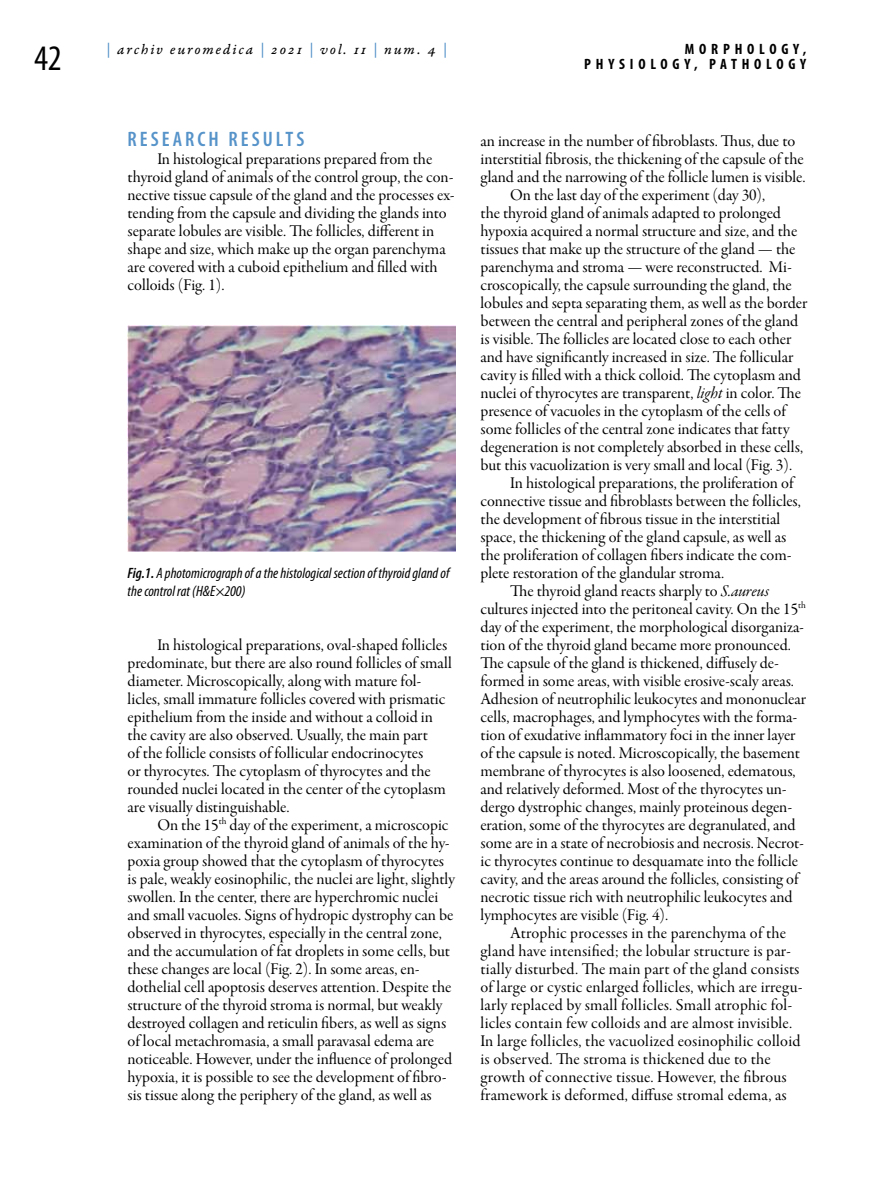
<style>
.page{position:relative;width:893px;height:1191px;background:#fff}
.page>*{position:absolute;margin:0;border:0;box-sizing:border-box;transform-origin:0 0}
.t1{font:condensed 36px "Myriad Pro";color:#000}
.t2{font:600 condensed 21px "Myriad Pro";color:#5693c9}
.t3{font:16.5px/18px "Garamond Premr Pro Subh";color:#000}
.t4{font:italic condensed 15px/18px "Myriad Pro";color:#000}
.t5{font:15px "Garamond Premr Pro It Capt";letter-spacing:.125em;color:#000}
.t6{font:700 condensed 15px/15px "Myriad Pro";letter-spacing:.32em;color:#000;text-align:right}
.s1{color:#5693c9}
.s2{font-weight:600}
.s3{font-family:"Garamond Premr Pro It Subh"}
</style>
<div class="page">
<img style="left:128px;top:326px;width:327px;height:225px">
<h1 class="t1" style="left:34px;top:36px;width:29px">42</h1>
<p class="t5" style="left:106px;top:40px;width:342px"><span class="s1">|</span> archiv euromedica <span class="s1">|</span> 2021 <span class="s1">|</span> vol. 11 <span class="s1">|</span> num. 4 <span class="s1">|</span></p>
<p class="t6" style="left:584px;top:41px;width:224px">MORPH OLOGY,<br>PH YSIOLOGY, PATH OLOGY</p>
<p class="t2" style="left:128px;top:127px;width:12px">RESEAR</p>
<p class="t2" style="left:197px;top:127px;width:35px">CH RES</p>
<p class="t2" style="left:263px;top:127px;width:17px">ULTS</p>
<p class="t3" style="left:128px;top:150px;width:329px;text-indent:30px">In histological preparations prepared from the thyroid gland of animals of the control group, the con&shy;nective tissue capsule of the gland and the processes ex&shy;tending from the capsule and dividing the glands into separate lobules are visible. The follicles, different in shape and size, which make up the organ parenchyma are covered with a cuboid epithelium and filled with colloids (Fig. 1).</p>
<p class="t4" style="left:128px;top:563px;width:323px"><span class="s2">Fig.1.</span> A photomicrograph of a the histological section of thyroid gland of the control rat (H&amp;E×200)</p>
<p class="t3" style="left:128px;top:636px;width:326px;text-indent:30px">In histological preparations, oval-shaped follicles predominate, but there are also round follicles of small diameter. Microscopically, along with mature fol&shy;licles, small immature follicles covered with prismatic epithelium from the inside and without a colloid in the cavity are also observed. Usually, the main part<br>of the follicle consists of follicular endocrinocytes<br>or thyrocytes. The cytoplasm of thyrocytes and the rounded nuclei located in the center of the cytoplasm are visually distinguishable.</p>
<p class="t3" style="left:128px;top:816px;width:329px;text-indent:30px">On the 15<sup>th</sup> day of the experiment, a microscopic examination of the thyroid gland of animals of the hy&shy;poxia group showed that the cytoplasm of thyrocytes is pale, weakly eosinophilic, the nuclei are light, slightly swollen. In the center, there are hyperchromic nuclei and small vacuoles. Signs of hydropic dystrophy can be observed in thyrocytes, especially in the central zone, and the accumulation of fat droplets in some cells, but these changes are local (Fig. 2). In some areas, en&shy;dothelial cell apoptosis deserves attention. Despite the structure of the thyroid stroma is normal, but weakly destroyed collagen and reticulin fibers, as well as signs of local metachromasia, a small paravasal edema are noticeable. However, under the influence of prolonged hypoxia, it is possible to see the development of fibro&shy;sis tissue along the periphery of the gland, as well as</p>
<p class="t3" style="left:480px;top:132px;width:316px">an increase in the number of fibroblasts. Thus, due to</p>
<p class="t3" style="left:480px;top:150px;width:325px">interstitial fibrosis, the thickening of the capsule of the</p>
<p class="t3" style="left:480px;top:168px;width:326px">gland and the narrowing of the follicle lumen is visible.</p>
<p class="t3" style="left:510px;top:186px;width:256px">On the last day of the experiment (day 30),</p>
<p class="t3" style="left:480px;top:204px;width:302px">the thyroid gland of animals adapted to prolonged</p>
<p class="t3" style="left:480px;top:222px;width:318px">hypoxia acquired a normal structure and size, and the</p>
<p class="t3" style="left:480px;top:240px;width:316px">tissues that make up the structure of the gland — the</p>
<p class="t3" style="left:480px;top:258px;width:313px">parenchyma and stroma — were reconstructed. Mi-</p>
<p class="t3" style="left:480px;top:276px;width:313px">croscopically, the capsule surrounding the gland, the</p>
<p class="t3" style="left:480px;top:294px;width:328px">lobules and septa separating them, as well as the border</p>
<p class="t3" style="left:480px;top:312px;width:319px">between the central and peripheral zones of the gland</p>
<p class="t3" style="left:480px;top:330px;width:312px">is visible. The follicles are located close to each other</p>
<p class="t3" style="left:480px;top:348px;width:314px">and have significantly increased in size. The follicular</p>
<p class="t3" style="left:480px;top:366px;width:322px">cavity is filled with a thick colloid. The cytoplasm and</p>
<p class="t3" style="left:480px;top:384px;width:322px">nuclei of thyrocytes are transparent, <span class="s3">light</span> in color. The</p>
<p class="t3" style="left:480px;top:402px;width:307px">presence of vacuoles in the cytoplasm of the cells of</p>
<p class="t3" style="left:480px;top:420px;width:310px">some follicles of the central zone indicates that fatty</p>
<p class="t3" style="left:480px;top:438px;width:324px">degeneration is not completely absorbed in these cells,</p>
<p class="t3" style="left:480px;top:456px;width:313px">but this vacuolization is very small and local (Fig. 3).</p>
<p class="t3" style="left:510px;top:474px;width:285px">In histological preparations, the proliferation of</p>
<p class="t3" style="left:480px;top:492px;width:322px">connective tissue and fibroblasts between the follicles,</p>
<p class="t3" style="left:480px;top:510px;width:301px">the development of fibrous tissue in the interstitial</p>
<p class="t3" style="left:480px;top:528px;width:307px">space, the thickening of the gland capsule, as well as</p>
<p class="t3" style="left:480px;top:546px;width:313px">the proliferation of collagen fibers indicate the com-</p>
<p class="t3" style="left:480px;top:564px;width:245px">plete restoration of the glandular stroma.</p>
<p class="t3" style="left:510px;top:582px;width:260px">The thyroid gland reacts sharply to <span class="s3">S.aureus</span></p>
<p class="t3" style="left:480px;top:600px;width:327px">cultures injected into the peritoneal cavity. On the 15<sup>th</sup></p>
<p class="t3" style="left:480px;top:618px;width:325px">day of the experiment, the morphological disorganiza-</p>
<p class="t3" style="left:480px;top:636px;width:312px">tion of the thyroid gland became more pronounced.</p>
<p class="t3" style="left:480px;top:654px;width:300px">The capsule of the gland is thickened, diffusely de-</p>
<p class="t3" style="left:480px;top:672px;width:315px">formed in some areas, with visible erosive-scaly areas.</p>
<p class="t3" style="left:480px;top:690px;width:327px">Adhesion of neutrophilic leukocytes and mononuclear</p>
<p class="t3" style="left:480px;top:708px;width:318px">cells, macrophages, and lymphocytes with the forma-</p>
<p class="t3" style="left:480px;top:726px;width:316px">tion of exudative inflammatory foci in the inner layer</p>
<p class="t3" style="left:480px;top:744px;width:321px">of the capsule is noted. Microscopically, the basement</p>
<p class="t3" style="left:480px;top:762px;width:317px">membrane of thyrocytes is also loosened, edematous,</p>
<p class="t3" style="left:480px;top:780px;width:308px">and relatively deformed. Most of the thyrocytes un-</p>
<p class="t3" style="left:480px;top:798px;width:313px">dergo dystrophic changes, mainly proteinous degen-</p>
<p class="t3" style="left:480px;top:816px;width:317px">eration, some of the thyrocytes are degranulated, and</p>
<p class="t3" style="left:480px;top:834px;width:325px">some are in a state of necrobiosis and necrosis. Necrot-</p>
<p class="t3" style="left:480px;top:852px;width:319px">ic thyrocytes continue to desquamate into the follicle</p>
<p class="t3" style="left:480px;top:870px;width:320px">cavity, and the areas around the follicles, consisting of</p>
<p class="t3" style="left:480px;top:888px;width:313px">necrotic tissue rich with neutrophilic leukocytes and</p>
<p class="t3" style="left:480px;top:906px;width:189px">lymphocytes are visible (Fig. 4).</p>
<p class="t3" style="left:510px;top:924px;width:277px">Atrophic processes in the parenchyma of the</p>
<p class="t3" style="left:480px;top:942px;width:312px">gland have intensified; the lobular structure is par-</p>
<p class="t3" style="left:480px;top:960px;width:320px">tially disturbed. The main part of the gland consists</p>
<p class="t3" style="left:480px;top:978px;width:324px">of large or cystic enlarged follicles, which are irregu-</p>
<p class="t3" style="left:480px;top:996px;width:313px">larly replaced by small follicles. Small atrophic fol-</p>
<p class="t3" style="left:480px;top:1014px;width:313px">licles contain few colloids and are almost invisible.</p>
<p class="t3" style="left:480px;top:1032px;width:322px">In large follicles, the vacuolized eosinophilic colloid</p>
<p class="t3" style="left:480px;top:1050px;width:292px">is observed. The stroma is thickened due to the</p>
<p class="t3" style="left:480px;top:1068px;width:308px">growth of connective tissue. However, the fibrous</p>
<p class="t3" style="left:480px;top:1086px;width:308px">framework is deformed, diffuse stromal edema, as</p>
</div>
